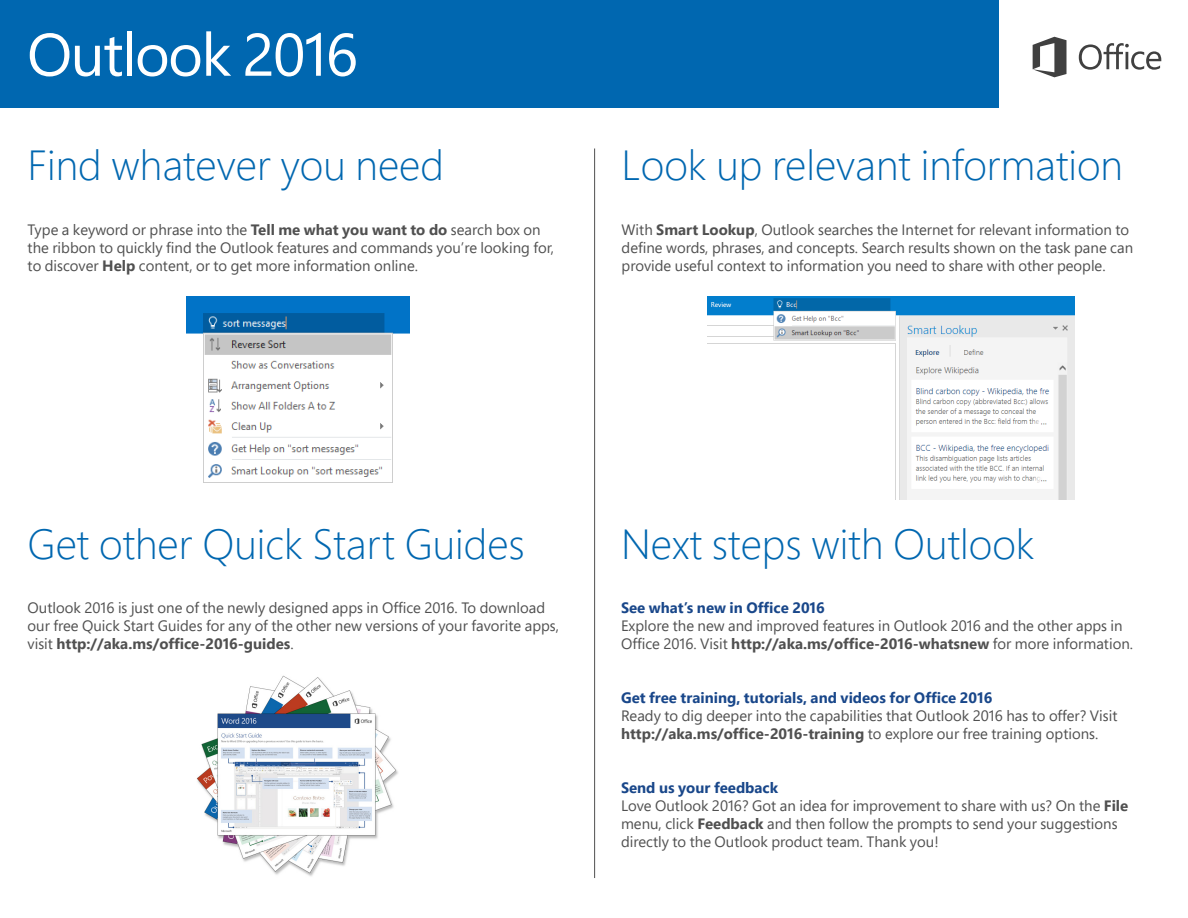
<style>
.page{position:relative;width:1188px;height:918px;background:#fff}
.page>*{position:absolute;margin:0;border:0;box-sizing:border-box;transform-origin:0 0}
.t1{font:60px "Segoe Pro";letter-spacing:-.025em;color:#fff}
.t2{font:300 42px "Segoe Pro";color:#0067b0}
.t3{font:15px/18px "Segoe Pro";color:#505050}
.t4{font:700 15px "Segoe Pro";color:#19478a}
.s1{font-weight:700}
</style>
<div class="page">
<div style="left:0;top:0;width:999px;height:108px;background:#0067b0"></div>
<svg style="left:1079px;top:43px;width:82px;height:27px"></svg>
<svg style="left:1033px;top:37px;width:34px;height:40px"></svg>
<hr style="left:594px;top:148px;width:1px;height:730px;background:#505050">
<img style="left:187px;top:297px;width:223px;height:186px">
<img style="left:197px;top:675px;width:201px;height:201px">
<img style="left:708px;top:297px;width:366px;height:202px">
<h1 class="t1" style="left:27px;top:13px;width:333px">Outlook 2016</h1>
<p class="t2" style="left:28px;top:136px;width:418px">Find whatever you need</p>
<p class="t3" style="left:28px;top:220px;width:528px">Type a keyword or phrase into the <span class="s1">Tell me what you want to do</span> search box on the ribbon to quickly find the Outlook features and commands you’re looking for, to discover <span class="s1">Help</span> content, or to get more information online.</p>
<p class="t2" style="left:622px;top:136px;width:503px">Look up relevant information</p>
<p class="t3" style="left:622px;top:220px;width:513px">With <span class="s1">Smart Lookup</span>, Outlook searches the Internet for relevant information to define words, phrases, and concepts. Search results shown on the task pane can provide useful context to information you need to share with other people.</p>
<p class="t2" style="left:28px;top:515px;width:499px">Get other Quick Start Guides</p>
<p class="t3" style="left:28px;top:599px;width:533px">Outlook 2016 is just one of the newly designed apps in Office 2016. To download our free Quick Start Guides for any of the other new versions of your favorite apps, visit <span class="s1">http://aka.ms/office-2016-guides</span>.</p>
<p class="t2" style="left:621px;top:515px;width:415px">Next steps with Outlook</p>
<p class="t4" style="left:621px;top:597px;width:205px">See what’s new in Office 2016</p>
<p class="t3" style="left:621px;top:617px;width:514px">Explore the new and improved features in Outlook 2016 and the other apps in<br>Office 2016. Visit <span class="s1">http://aka.ms/office-2016-whatsnew</span> for more information.</p>
<p class="t4" style="left:621px;top:687px;width:373px">Get free training, tutorials, and videos for Office 2016</p>
<p class="t3" style="left:621px;top:707px;width:498px">Ready to dig deeper into the capabilities that Outlook 2016 has to offer? Visit <span class="s1">http://aka.ms/office-2016-training</span> to explore our free training options.</p>
<p class="t4" style="left:621px;top:777px;width:159px">Send us your feedback</p>
<p class="t3" style="left:621px;top:797px;width:509px">Love Outlook 2016? Got an idea for improvement to share with us? On the <span class="s1">File </span>menu, click <span class="s1">Feedback</span> and then follow the prompts to send your suggestions directly to the Outlook product team. Thank you!</p>
</div>
